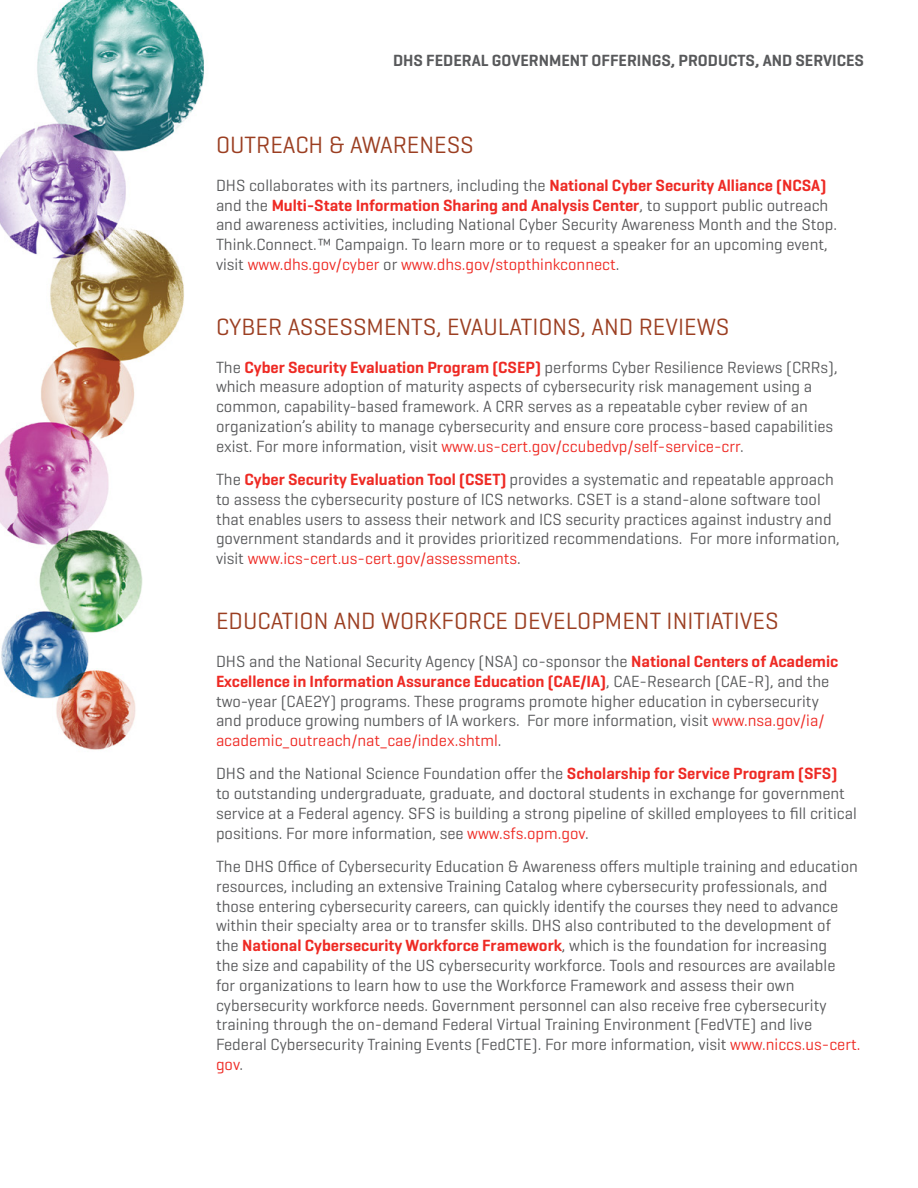
<style>
.page{position:relative;width:918px;height:1188px;background:#fff}
.page>*{position:absolute;margin:0;border:0;box-sizing:border-box;transform-origin:0 0}
.t1{font:24px "Geogrotesque";color:#9b3e21}
.t2{font:16.5px/19.8px "Geogrotesque";color:#58595b}
.t3{font:600 16.5px "Geogrotesque";color:#58595b}
.s1{font-weight:600;color:#ee2a24}
.s2{color:#ee2a24}
</style>
<div class="page">
<img style="left:0;top:0;width:204px;height:750px">
<p class="t3" style="left:393px;top:50px;width:472px">DHS FEDERAL GOVERNMENT OFFERINGS, PRODUCTS, AND SERVICES</p>
<h1 class="t1" style="left:216px;top:130px;width:259px">OUTREACH &amp; AWARENESS</h1>
<p class="t2" style="left:216px;top:175px;width:623px">DHS collaborates with its partners, including the <span class="s1">National Cyber Security Alliance (NCSA) </span>and the <span class="s1">Multi-State Information Sharing and Analysis Center</span>, to support public outreach and awareness activities, including National Cyber Security Awareness Month and the Stop.<br>Think.Connect.™ Campaign. To learn more or to request a speaker for an upcoming event, visit <span class="s2">www.dhs.gov/cyber</span> or <span class="s2">www.dhs.gov/stopthinkconnect</span>.</p>
<h1 class="t1" style="left:216px;top:312px;width:515px">CYBER ASSESSMENTS, EVAULATIONS, AND REVIEWS</h1>
<p class="t2" style="left:216px;top:357px;width:623px">The <span class="s1">Cyber Security Evaluation Program (CSEP)</span> performs Cyber Resilience Reviews (CRRs), which measure adoption of maturity aspects of cybersecurity risk management using a common, capability-based framework. A CRR serves as a repeatable cyber review of an organization’s ability to manage cybersecurity and ensure core process-based capabilities exist. For more information, visit <span class="s2">www.us-cert.gov/ccubedvp/self-service-crr</span>.</p>
<p class="t2" style="left:216px;top:469px;width:625px">The <span class="s1">Cyber Security Evaluation Tool (CSET)</span> provides a systematic and repeatable approach to assess the cybersecurity posture of ICS networks. CSET is a stand-alone software tool that enables users to assess their network and ICS security practices against industry and government standards and it provides prioritized recommendations. For more information, visit <span class="s2">www.ics-cert.us-cert.gov/assessments</span>.</p>
<h1 class="t1" style="left:216px;top:606px;width:564px">EDUCATION AND WORKFORCE DEVELOPMENT INITIATIVES</h1>
<p class="t2" style="left:216px;top:651px;width:624px">DHS and the National Security Agency (NSA) co-sponsor the <span class="s1">National Centers of Academic Excellence in Information Assurance Education (CAE/IA)</span>, CAE-Research (CAE-R), and the two-year (CAE2Y) programs. These programs promote higher education in cybersecurity and produce growing numbers of IA workers. For more information, visit <span class="s2">www.nsa.gov/ia/ academic_outreach/nat_cae/index.shtml</span>.</p>
<p class="t2" style="left:216px;top:763px;width:642px">DHS and the National Science Foundation offer the <span class="s1">Scholarship for Service Program (SFS)<br></span>to outstanding undergraduate, graduate, and doctoral students in exchange for government service at a Federal agency. SFS is building a strong pipeline of skilled employees to fill critical positions. For more information, see <span class="s2">www.sfs.opm.gov</span>.</p>
<p class="t2" style="left:216px;top:856px;width:646px">The DHS Office of Cybersecurity Education &amp; Awareness offers multiple training and education resources, including an extensive Training Catalog where cybersecurity professionals, and those entering cybersecurity careers, can quickly identify the courses they need to advance within their specialty area or to transfer skills. DHS also contributed to the development of<br>the <span class="s1">National Cybersecurity Workforce Framework</span>, which is the foundation for increasing<br>the size and capability of the US cybersecurity workforce. Tools and resources are available<br>for organizations to learn how to use the Workforce Framework and assess their own cybersecurity workforce needs. Government personnel can also receive free cybersecurity training through the on-demand Federal Virtual Training Environment (FedVTE) and live Federal Cybersecurity Training Events (FedCTE). For more information, visit <span class="s2">www.niccs.us-cert. gov</span>.</p>
</div>
